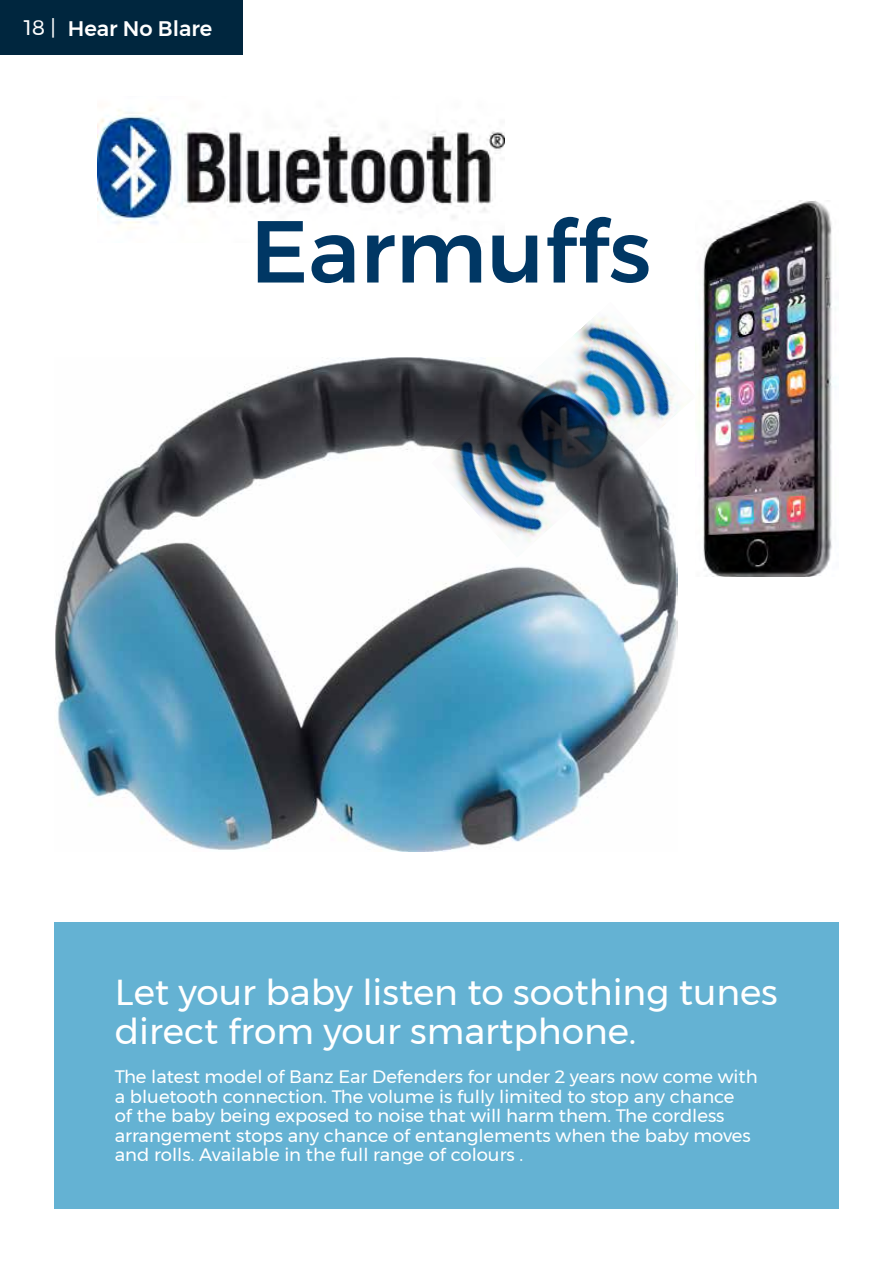
<style>
.page{position:relative;width:893px;height:1263px;background:#fff}
.page>*{position:absolute;margin:0;border:0;box-sizing:border-box;transform-origin:0 0}
.t1{font:500 87.75px "Montserrat";color:#003764}
.t2{font:36px/39px "Montserrat";color:#fff}
.t3{font:500 21px "Montserrat";color:#fff}
.t4{font:21px "Montserrat";color:#fff}
.t5{font:18px/19.5px "Montserrat";color:#fff}
</style>
<div class="page">
<div style="left:54px;top:923px;width:785px;height:286px;background:#64b2d3"></div>
<div style="left:0;top:0;width:242px;height:55px;background:#00263e"></div>
<img style="left:55px;top:358px;width:622px;height:493px">
<img style="left:98px;top:108px;width:407px;height:120px">
<img style="left:431px;top:317px;width:265px;height:241px">
<img style="left:699px;top:200px;width:137px;height:377px">
<p class="t4" style="left:24px;top:12px;width:34px">18 |</p>
<p class="t3" style="left:68px;top:12px;width:146px">Hear No Blare</p>
<h1 class="t1" style="left:250px;top:183px;width:402px">Earmuffs</h1>
<h2 class="t2" style="left:115px;top:973px;width:665px">Let your baby listen to soothing tunes direct from your smartphone.</h2>
<p class="t5" style="left:115px;top:1067px;width:644px">The latest model of Banz Ear Defenders for under 2 years now come with a bluetooth connection. The volume is fully limited to stop any chance<br>of the baby being exposed to noise that will harm them. The cordless arrangement stops any chance of entanglements when the baby moves and rolls. Available in the full range of colours .</p>
</div>
